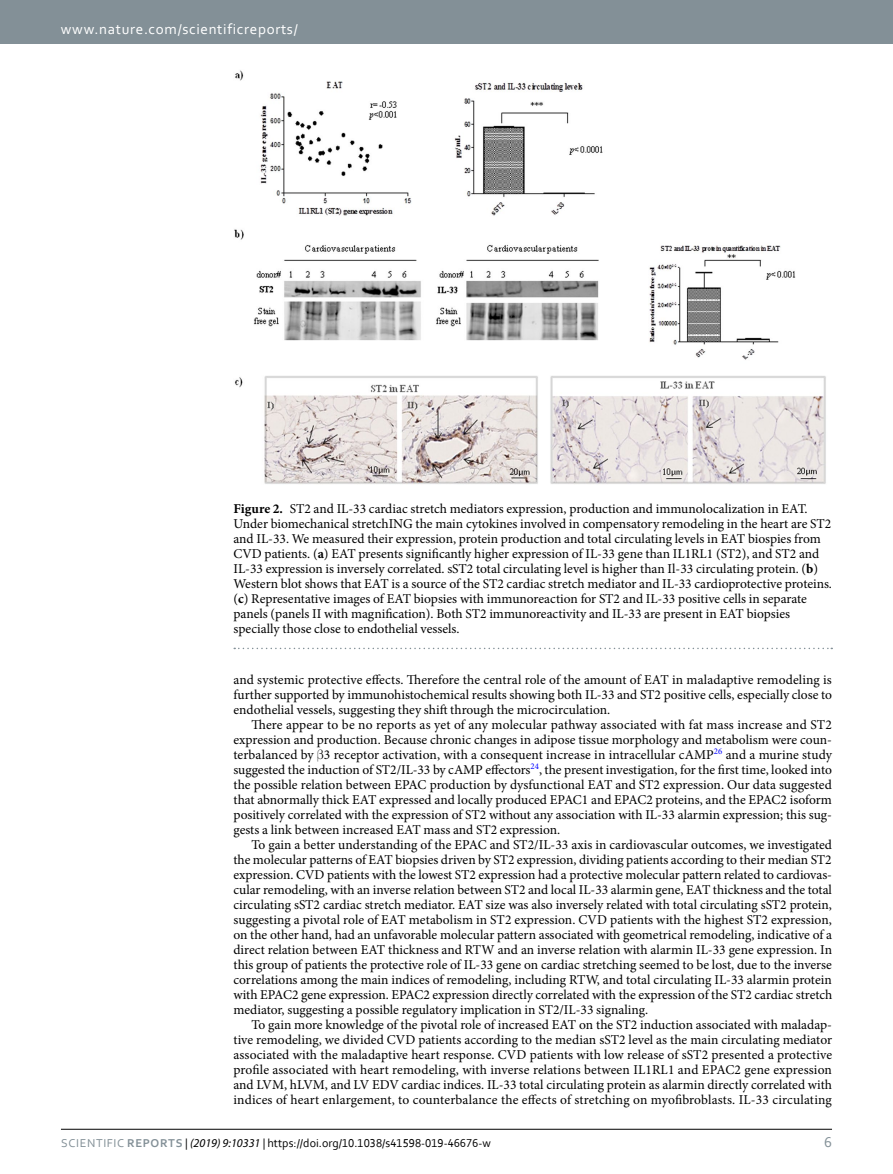
<style>
.page{position:relative;width:893px;height:1174px;background:#fff}
.page>*{position:absolute;margin:0;border:0;box-sizing:border-box;transform-origin:0 0}
.t1{font:15px "Corbel 2";letter-spacing:.045em;color:#fff}
.t2{font:15px "Corbel 2";color:#839097}
.t3{font:13.5px/15px "Minion Pro";color:#000;text-align:justify}
.t4{font:12px "Corbel";color:#000}
.s1{font-weight:700}
.s2{font-family:"Corbel 2";color:#839097}
.s3{font-family:"Corbel Bold 2";color:#839097}
.s4{font-family:"Corbel 2"}
.s5{font-family:"Myriad Pro";font-style:italic}
</style>
<div class="page">
<hr style="left:61px;top:1129px;width:771px;height:1px;background:#000">
<div style="left:0;top:0;width:893px;height:43px;background:#839097"></div>
<img style="left:234px;top:70px;width:592px;height:414px">
<svg style="left:234px;top:647px;width:598px;height:2px"></svg>
<p class="t1" style="left:61px;top:19px;width:238px">www.nature.com/scientificreports/</p>
<p class="t3" style="left:233px;top:501px;width:600px;text-align:left"><span class="s1">Figure 2.</span> ST2 and IL-33 cardiac stretch mediators expression, production and immunolocalization in EAT.<br>Under biomechanical stretchING the main cytokines involved in compensatory remodeling in the heart are ST2 and IL-33. We measured their expression, protein production and total circulating levels in EAT biospies from CVD patients. (<span class="s1">a</span>) EAT presents significantly higher expression of IL-33 gene than IL1RL1 (ST2), and ST2 and IL-33 expression is inversely correlated. sST2 total circulating level is higher than Il-33 circulating protein. (<span class="s1">b</span>)<br>Western blot shows that EAT is a source of the ST2 cardiac stretch mediator and IL-33 cardioprotective proteins. (<span class="s1">c</span>) Representative images of EAT biopsies with immunoreaction for ST2 and IL-33 positive cells in separate panels (panels II with magnification). Both ST2 immunoreactivity and IL-33 are present in EAT biopsies specially those close to endothelial vessels.</p>
<p class="t3" style="left:233px;top:672px;width:600px">and systemic protective effects. Therefore the central role of the amount of EAT in maladaptive remodeling is further supported by immunohistochemical results showing both IL-33 and ST2 positive cells, especially close to endothelial vessels, suggesting they shift through the microcirculation.</p>
<p class="t3" style="left:233px;top:716px;width:600px;text-indent:18px">There appear to be no reports as yet of any molecular pathway associated with fat mass increase and ST2 expression and production. Because chronic changes in adipose tissue morphology and metabolism were coun&shy;terbalanced by 3 receptor activation, with a consequent increase in intracellular cAMP<sup>26</sup> and a murine study suggested the induction of ST2/IL-33 by cAMP effectors<sup>24</sup>, the present investigation, for the first time, looked into the possible relation between EPAC production by dysfunctional EAT and ST2 expression. Our data suggested that abnormally thick EAT expressed and locally produced EPAC1 and EPAC2 proteins, and the EPAC2 isoform positively correlated with the expression of ST2 without any association with IL-33 alarmin expression; this sug&shy;gests a link between increased EAT mass and ST2 expression.</p>
<p class="t3" style="left:233px;top:836px;width:600px;text-indent:18px">To gain a better understanding of the EPAC and ST2/IL-33 axis in cardiovascular outcomes, we investigated the molecular patterns of EAT biopsies driven by ST2 expression, dividing patients according to their median ST2 expression. CVD patients with the lowest ST2 expression had a protective molecular pattern related to cardiovas&shy;cular remodeling, with an inverse relation between ST2 and local IL-33 alarmin gene, EAT thickness and the total circulating sST2 cardiac stretch mediator. EAT size was also inversely related with total circulating sST2 protein, suggesting a pivotal role of EAT metabolism in ST2 expression. CVD patients with the highest ST2 expression, on the other hand, had an unfavorable molecular pattern associated with geometrical remodeling, indicative of a direct relation between EAT thickness and RTW and an inverse relation with alarmin IL-33 gene expression. In this group of patients the protective role of IL-33 gene on cardiac stretching seemed to be lost, due to the inverse correlations among the main indices of remodeling, including RTW, and total circulating IL-33 alarmin protein with EPAC2 gene expression. EPAC2 expression directly correlated with the expression of the ST2 cardiac stretch mediator, suggesting a possible regulatory implication in ST2/IL-33 signaling.</p>
<p class="t3" style="left:233px;top:1016px;width:600px;text-indent:18px">To gain more knowledge of the pivotal role of increased EAT on the ST2 induction associated with maladap&shy;tive remodeling, we divided CVD patients according to the median sST2 level as the main circulating mediator associated with the maladaptive heart response. CVD patients with low release of sST2 presented a protective profile associated with heart remodeling, with inverse relations between IL1RL1 and EPAC2 gene expression and LVM, hLVM, and LV EDV cardiac indices. IL-33 total circulating protein as alarmin directly correlated with indices of heart enlargement, to counterbalance the effects of stretching on myofibroblasts. IL-33 circulating</p>
<p class="t4" style="left:61px;top:1135px;width:431px"><span class="s2">Scientific</span> <span class="s3">REPORTS</span> <span class="s4">|</span> <span class="s5">(2019) 9:10331</span> <span class="s4">|</span> https://doi.org/10.1038/s41598-019-46676-w</p>
<p class="t2" style="left:824px;top:1132px;width:9px">6</p>
</div>
